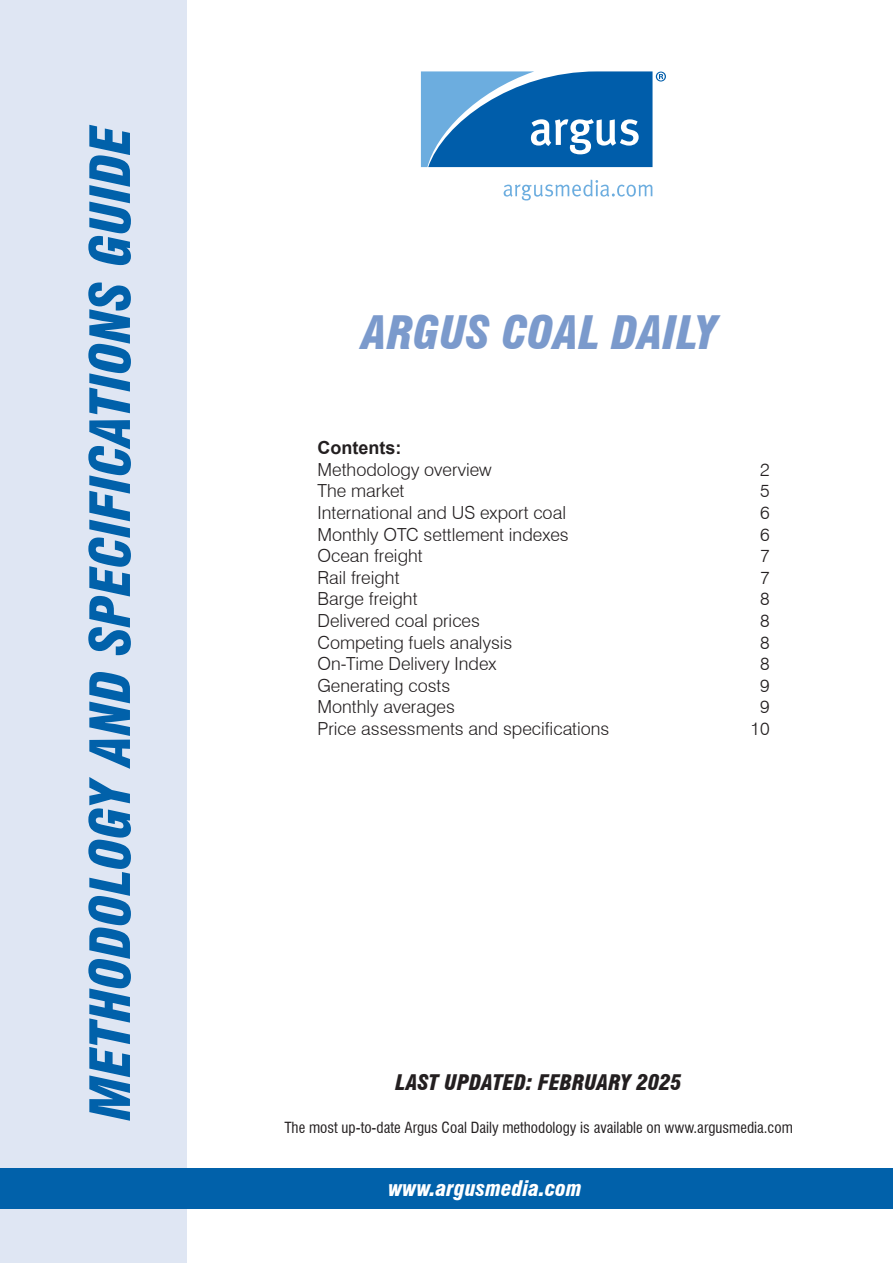
<style>
.page{position:relative;width:893px;height:1263px;background:#fff}
.page>*{position:absolute;margin:0;border:0;box-sizing:border-box;transform-origin:0 0}
.t1{font:italic 900 condensed 54px "Swiss 721 BT";color:#0161aa}
.t2{font:italic 900 condensed 45px "Swiss 721 BT";color:#7b9acc}
.t3{font:italic 900 condensed 21px "Swiss 721 BT";color:#231f20}
.t4{font:italic 900 condensed 21px "Swiss 721 BT";color:#fff}
.t5{font:300 18px "Swiss 721 BT";color:#231f20}
.TOC1_-_Header{font:700 18px "Arial";color:#231f20}
.t6{font:condensed 15px "Swiss 721 BT";color:#231f20}
</style>
<div class="page">
<div style="left:0;top:0;width:186px;height:1263px;background:#dfe6f3"></div>
<div style="left:0;top:1168px;width:893px;height:41px;background:#0161aa"></div>
<svg style="left:504px;top:180px;width:148px;height:20px"></svg>
<svg style="left:421px;top:71px;width:245px;height:96px;background:#3983c0"></svg>
<p class="t1" style="left:78px;top:1120px;width:997px;rotate:-90deg">METHODOLOGY AND SPECIFICATIONS GUIDE</p>
<p class="t2" style="left:362px;top:306px;width:357px">ARGUS COAL DAILY</p>
<p class="TOC1_-_Header" style="left:317px;top:435px;width:85px">Contents:</p>
<p class="t5" style="left:317px;top:458px;width:176px">Methodology overview</p>
<p class="t5" style="left:760px;top:458px;width:11px">2</p>
<p class="t5" style="left:317px;top:480px;width:88px">The market</p>
<p class="t5" style="left:760px;top:480px;width:11px">5</p>
<p class="t5" style="left:317px;top:502px;width:250px">International and US export coal</p>
<p class="t5" style="left:760px;top:502px;width:11px">6</p>
<p class="t5" style="left:317px;top:523px;width:253px">Monthly OTC settlement indexes</p>
<p class="t5" style="left:760px;top:523px;width:11px">6</p>
<p class="t5" style="left:317px;top:545px;width:107px">Ocean freight</p>
<p class="t5" style="left:760px;top:545px;width:11px">7</p>
<p class="t5" style="left:317px;top:566px;width:84px">Rail freight</p>
<p class="t5" style="left:760px;top:566px;width:11px">7</p>
<p class="t5" style="left:317px;top:588px;width:102px">Barge freight</p>
<p class="t5" style="left:760px;top:588px;width:11px">8</p>
<p class="t5" style="left:317px;top:610px;width:164px">Delivered coal prices</p>
<p class="t5" style="left:760px;top:610px;width:11px">8</p>
<p class="t5" style="left:317px;top:631px;width:196px">Competing fuels analysis</p>
<p class="t5" style="left:760px;top:631px;width:11px">8</p>
<p class="t5" style="left:317px;top:653px;width:181px">On-Time Delivery Index</p>
<p class="t5" style="left:760px;top:653px;width:11px">8</p>
<p class="t5" style="left:317px;top:674px;width:134px">Generating costs</p>
<p class="t5" style="left:760px;top:674px;width:11px">9</p>
<p class="t5" style="left:317px;top:696px;width:139px">Monthly averages</p>
<p class="t5" style="left:760px;top:696px;width:11px">9</p>
<p class="t5" style="left:317px;top:718px;width:293px">Price assessments and specifications</p>
<p class="t5" style="left:750px;top:718px;width:21px">10</p>
<p class="t3" style="left:395px;top:1070px;width:288px">LAST UPDATED: FEBRUARY 2025</p>
<p class="t6" style="left:284px;top:1119px;width:510px">The most up-to-date Argus Coal Daily methodology is available on www.argusmedia.com</p>
<p class="t4" style="left:388px;top:1176px;width:195px">www.argusmedia.com</p>
</div>
